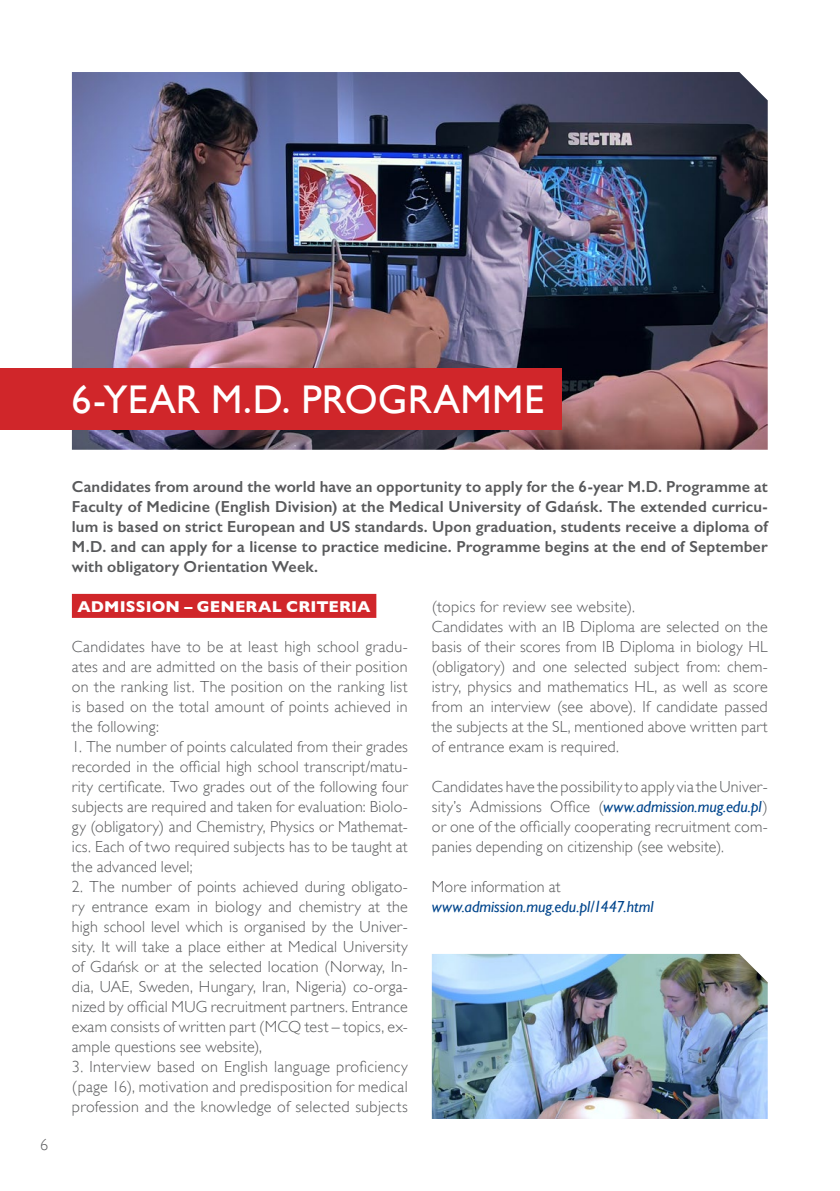
<style>
.page{position:relative;width:840px;height:1191px;background:#fff}
.page>*{position:absolute;margin:0;border:0;box-sizing:border-box;transform-origin:0 0}
.t1{font:40px "Gill Sans";letter-spacing:.005em;color:#fff}
.t2{font:300 16px/20px "Gill Sans";letter-spacing:.01em;color:#58595b;text-align:justify}
.t3{font:600 16px/20px "Gill Sans";letter-spacing:.01em;color:#58595b;text-align:justify}
.t4{font:italic 16px "Gill Sans";letter-spacing:-.005em;color:#00458c}
.t5{font:700 16px "Gill Sans";letter-spacing:.005em;color:#fff}
.s1{font-weight:400;font-style:italic;color:#00458c}
</style>
<div class="page">
<div style="left:72px;top:594px;width:304px;height:24px;background:#d0262a"></div>
<img style="left:72px;top:72px;width:695px;height:378px">
<img style="left:431px;top:954px;width:336px;height:165px">
<div style="left:0;top:368px;width:560px;height:62px;background:#d0262a"></div>
<h1 class="t1" style="left:72px;top:376px;width:473px">6-YEAR M.D. PROGRAMME</h1>
<p class="t2" style="left:40px;top:1135px;width:9px">6</p>
<p class="t3" style="left:72px;top:476px;width:697px">Candidates from around the world have an opportunity to apply for the 6-year M.D. Programme at Faculty of Medicine (English Division) at the Medical University of Gdańsk. The extended curricu&shy;lum is based on strict European and US standards. Upon graduation, students receive a diploma of M.D. and can apply for a license to practice medicine. Programme begins at the end of September with obligatory Orientation Week.</p>
<p class="t5" style="left:77px;top:597px;width:294px">ADMISSION – GENERAL CRITERIA</p>
<p class="t2" style="left:72px;top:637px;width:337px">Candidates have to be at least high school gradu&shy;ates and are admitted on the basis of their position on the ranking list. The position on the ranking list is based on the total amount of points achieved in the following:</p>
<p class="t2" style="left:72px;top:737px;width:337px">1. The number of points calculated from their grades recorded in the official high school transcript/matu&shy;rity certificate. Two grades out of the following four subjects are required and taken for evaluation: Biolo&shy;gy (obligatory) and Chemistry, Physics or Mathemat&shy;ics. Each of two required subjects has to be taught at the advanced level;</p>
<p class="t2" style="left:72px;top:877px;width:337px">2. The number of points achieved during obligato&shy;ry entrance exam in biology and chemistry at the high school level which is organised by the Univer&shy;sity. It will take a place either at Medical University of Gdańsk or at the selected location (Norway, In&shy;dia, UAE, Sweden, Hungary, Iran, Nigeria) co-orga&shy;nized by official MUG recruitment partners. Entrance exam consists of written part (MCQ test – topics, ex&shy;ample questions see website),</p>
<p class="t2" style="left:72px;top:1057px;width:337px">3. Interview based on English language proficiency (page 16), motivation and predisposition for medical profession and the knowledge of selected subjects</p>
<p class="t2" style="left:431px;top:597px;width:337px;text-align:left">(topics for review see website).<br>Candidates with an IB Diploma are selected on the basis of their scores from IB Diploma in biology HL (obligatory) and one selected subject from: chem&shy;istry, physics and mathematics HL, as well as score from an interview (see above). If candidate passed the subjects at the SL, mentioned above written part of entrance exam is required.</p>
<p class="t2" style="left:431px;top:777px;width:337px">Candidates have the possibility to apply via the Univer&shy;sity’s Admissions Office (<span class="s1">www.admission.mug.edu.pl</span>) or one of the officially cooperating recruitment com&shy;panies depending on citizenship (see website).</p>
<p class="t2" style="left:431px;top:877px;width:130px">More information at</p>
<p class="t4" style="left:431px;top:897px;width:223px">www.admission.mug.edu.pl/1447.html</p>
</div>
